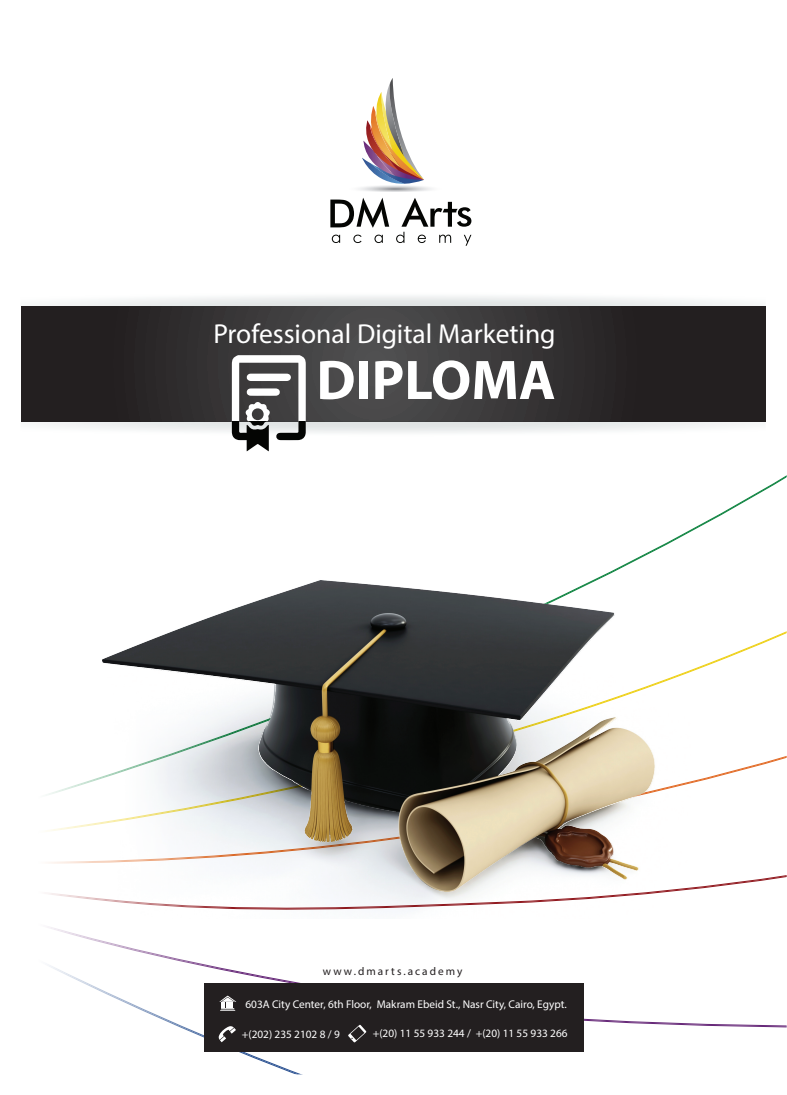
<style>
.page{position:relative;width:787px;height:1095px;background:#fff}
.page>*{position:absolute;margin:0;border:0;box-sizing:border-box;transform-origin:0 0}
.t1{font:700 56.25px "Myriad Pro";color:#fff}
.t2{font:27.5px "Myriad Pro";color:#fff}
.t3{font:11.25px "Myriad Pro";color:#fff}
.t4{font:11.25px "Myriad Pro";letter-spacing:.18em;color:#231f20}
</style>
<div class="page">
<svg style="left:635px;top:875px;width:151px;height:153px"></svg>
<img style="left:295px;top:569px;width:403px;height:350px">
<img style="left:102px;top:581px;width:552px;height:311px">
<svg style="left:41px;top:296px;width:712px;height:10px"></svg>
<svg style="left:21px;top:306px;width:744px;height:49px;background:#323031"></svg>
<svg style="left:21px;top:355px;width:744px;height:96px"></svg>
<svg style="left:47px;top:716px;width:248px;height:358px"></svg>
<svg style="left:332px;top:235px;width:8px;height:8px"></svg>
<svg style="left:353px;top:235px;width:8px;height:8px"></svg>
<svg style="left:374px;top:235px;width:9px;height:8px"></svg>
<svg style="left:330px;top:198px;width:59px;height:30px"></svg>
<svg style="left:396px;top:198px;width:75px;height:48px"></svg>
<svg style="left:359px;top:78px;width:73px;height:114px"></svg>
<div style="left:204px;top:984px;width:379px;height:68px;background:#231f20"></div>
<svg style="left:348px;top:1024px;width:18px;height:18px"></svg>
<svg style="left:218px;top:1026px;width:18px;height:16px"></svg>
<svg style="left:219px;top:996px;width:17px;height:15px"></svg>
<h2 class="t2" style="left:213px;top:317px;width:344px">Professional Digital Marketing</h2>
<h1 class="t1" style="left:316px;top:343px;width:241px">DIPLOMA</h1>
<p class="t4" style="left:323px;top:965px;width:141px">www.dmarts.academy</p>
<p class="t3" style="left:245px;top:997px;width:323px">603A City Center, 6th Floor, Makram Ebeid St., Nasr City, Cairo, Egypt.</p>
<p class="t3" style="left:242px;top:1027px;width:100px">+(202) 235 2102 8 / 9</p>
<p class="t3" style="left:373px;top:1026px;width:196px">+(20) 11 55 933 244 / +(20) 11 55 933 266</p>
</div>
